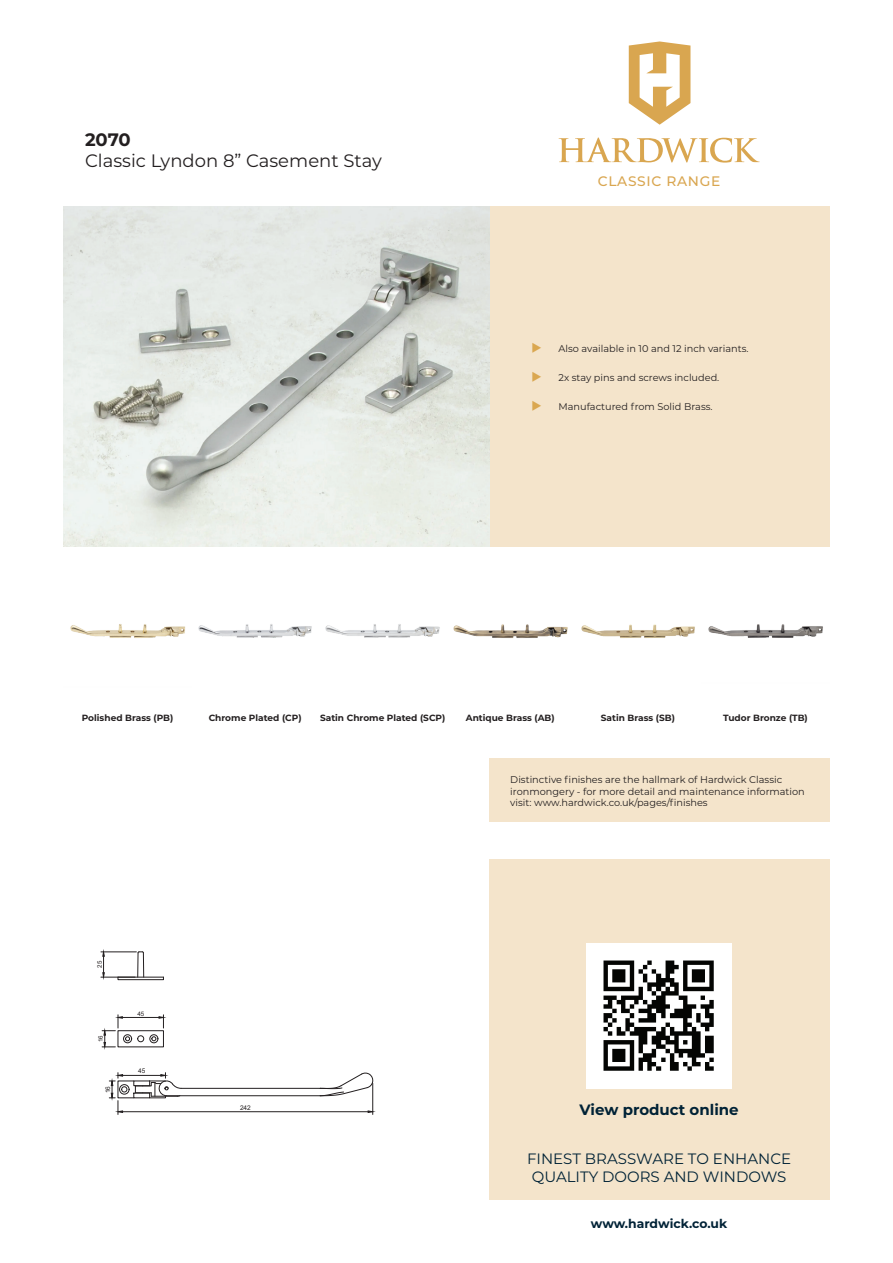
<style>
.page{position:relative;width:893px;height:1263px;background:#fff}
.page>*{position:absolute;margin:0;border:0;box-sizing:border-box;transform-origin:0 0}
.t1{font:18px "Montserrat";color:#231f20}
.t2{font:700 18px "Montserrat";color:#231f20}
.t3{font:15px/18px "Montserrat";color:#002236;text-align:center}
.t4{font:700 15px "Montserrat";color:#002236}
.t5{font:500 13.8px "Montserrat";letter-spacing:.05em;color:#d9a650}
.t6{font:700 12.3px "Montserrat";color:#002236}
.t7{font:9.75px/11.7px "Montserrat";color:#231f20}
.t8{font:700 9px "Montserrat";color:#231f20}
.t9{font:6.45px "Arial";color:#231f20}
.t10{font:6.15px "Arial";color:#231f20}
.t11{font:4.65px "Arial";color:#231f20}
</style>
<div class="page">
<img style="left:70px;top:624px;width:753px;height:14px">
<svg style="left:559px;top:137px;width:201px;height:26px"></svg>
<svg style="left:629px;top:41px;width:61px;height:84px"></svg>
<div style="left:489px;top:206px;width:340px;height:340px;background:#f4e4cb"></div>
<div style="left:489px;top:859px;width:340px;height:340px;background:#f4e4cb"></div>
<div style="left:489px;top:758px;width:340px;height:64px;background:#f4e4cb"></div>
<img style="left:64px;top:206px;width:425px;height:340px">
<img style="left:587px;top:944px;width:144px;height:144px">
<svg style="left:108px;top:1072px;width:268px;height:43px"></svg>
<svg style="left:100px;top:949px;width:66px;height:101px"></svg>
<h1 class="t2" style="left:85px;top:126px;width:47px">2070</h1>
<h1 class="t1" style="left:85px;top:149px;width:298px">Classic Lyndon 8” Casement Stay</h1>
<h3 class="t5" style="left:598px;top:171px;width:124px">CLASSIC RANGE</h3>
<p class="t7" style="left:558px;top:343px;width:192px">Also available in 10 and 12 inch variants.</p>
<p class="t7" style="left:558px;top:371px;width:162px">2x stay pins and screws included.</p>
<p class="t7" style="left:558px;top:400px;width:156px">Manufactured from Solid Brass.</p>
<p class="t8" style="left:82px;top:711px;width:93px">Polished Brass (PB)</p>
<p class="t8" style="left:209px;top:711px;width:94px">Chrome Plated (CP)</p>
<p class="t8" style="left:320px;top:711px;width:127px">Satin Chrome Plated (SCP)</p>
<p class="t8" style="left:466px;top:711px;width:90px">Antique Brass (AB)</p>
<p class="t8" style="left:601px;top:711px;width:76px">Satin Brass (SB)</p>
<p class="t8" style="left:723px;top:711px;width:86px">Tudor Bronze (TB)</p>
<p class="t10" style="left:95px;top:968px;width:8px;rotate:-90deg">25</p>
<p class="t10" style="left:97px;top:1042px;width:8px;rotate:-90deg">16</p>
<p class="t9" style="left:103px;top:1093px;width:9px;rotate:-90deg">16</p>
<p class="t10" style="left:137px;top:1009px;width:8px">45</p>
<p class="t9" style="left:138px;top:1067px;width:9px">45</p>
<p class="t9" style="left:240px;top:1103px;width:12px">242</p>
<p class="t7" style="left:510px;top:773px;width:296px">Distinctive finishes are the hallmark of Hardwick Classic ironmongery - for more detail and maintenance information visit: www.hardwick.co.uk/pages/finishes</p>
<h2 class="t4" style="left:579px;top:1098px;width:161px">View product online</h2>
<h2 class="t3" style="left:527px;top:1149px;width:266px">FINEST BRASSWARE TO ENHANCE<br>QUALITY DOORS AND WINDOWS</h2>
<p class="t6" style="left:591px;top:1215px;width:138px">www.hardwick.co.uk</p>
<p class="t11" style="left:535px;top:1167px;width:5px">C</p>
</div>
